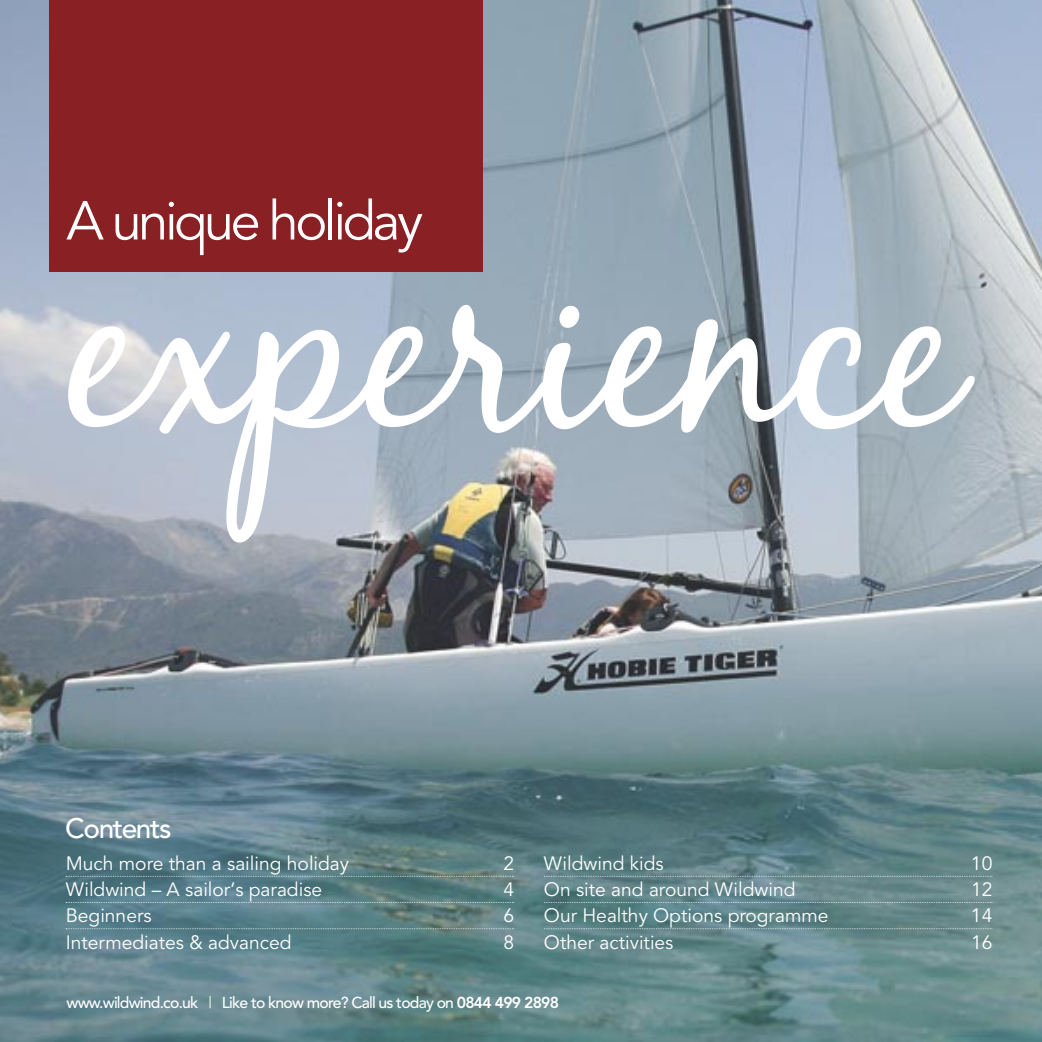
<style>
.page{position:relative;width:1042px;height:1042px;background:#fff}
.page>*{position:absolute;margin:0;border:0;box-sizing:border-box;transform-origin:0 0}
.t1{font:241.5px "Black Jack";letter-spacing:.005em;color:#fff}
.t2{font:54.25px "Avenir";letter-spacing:-.065em;color:#fff}
.t3{font:500 28px "Avenir";letter-spacing:-.05em;color:#fff}
.t4{font:19.25px "Avenir";color:#fff}
.t5{font:500 15.75px "Avenir";letter-spacing:-.05em;color:#fff}
.s1{font-weight:400}
.s2{font-weight:800}
</style>
<div class="page">
<img style="left:0;top:0;width:1042px;height:1042px">
<div style="left:50px;top:0;width:433px;height:271px;background:#892023"></div>
<svg style="left:66px;top:876px;width:448px;height:1px"></svg>
<svg style="left:66px;top:902px;width:448px;height:1px"></svg>
<svg style="left:66px;top:928px;width:448px;height:1px"></svg>
<svg style="left:544px;top:876px;width:448px;height:1px"></svg>
<svg style="left:544px;top:902px;width:448px;height:1px"></svg>
<svg style="left:544px;top:928px;width:448px;height:1px"></svg>
<h2 class="t2" style="left:66px;top:198px;width:358px">A unique holiday</h2>
<h1 class="t1" style="left:66px;top:199px;width:894px">experience</h1>
<h3 class="t3" style="left:65px;top:816px;width:108px">Contents</h3>
<p class="t4" style="left:66px;top:855px;width:285px">Much more than a sailing holiday</p>
<p class="t4" style="left:503px;top:855px;width:12px">2</p>
<p class="t4" style="left:66px;top:881px;width:258px">Wildwind – A sailor’s paradise</p>
<p class="t4" style="left:503px;top:881px;width:12px">4</p>
<p class="t4" style="left:66px;top:907px;width:87px">Beginners</p>
<p class="t4" style="left:503px;top:907px;width:12px">6</p>
<p class="t4" style="left:66px;top:934px;width:227px">Intermediates &amp; advanced</p>
<p class="t4" style="left:503px;top:934px;width:12px">8</p>
<p class="t4" style="left:544px;top:855px;width:121px">Wildwind kids</p>
<p class="t4" style="left:971px;top:855px;width:23px">10</p>
<p class="t4" style="left:544px;top:881px;width:253px">On site and around Wildwind</p>
<p class="t4" style="left:971px;top:881px;width:23px">12</p>
<p class="t4" style="left:544px;top:907px;width:286px">Our Healthy Options programme</p>
<p class="t4" style="left:971px;top:907px;width:23px">14</p>
<p class="t4" style="left:544px;top:934px;width:131px">Other activities</p>
<p class="t4" style="left:971px;top:934px;width:23px">16</p>
<p class="t5" style="left:67px;top:996px;width:494px">www.wildwind.co.uk <span class="s1">|</span> Like to know more? Call us today on <span class="s2">0844 499 2898</span></p>
</div>
